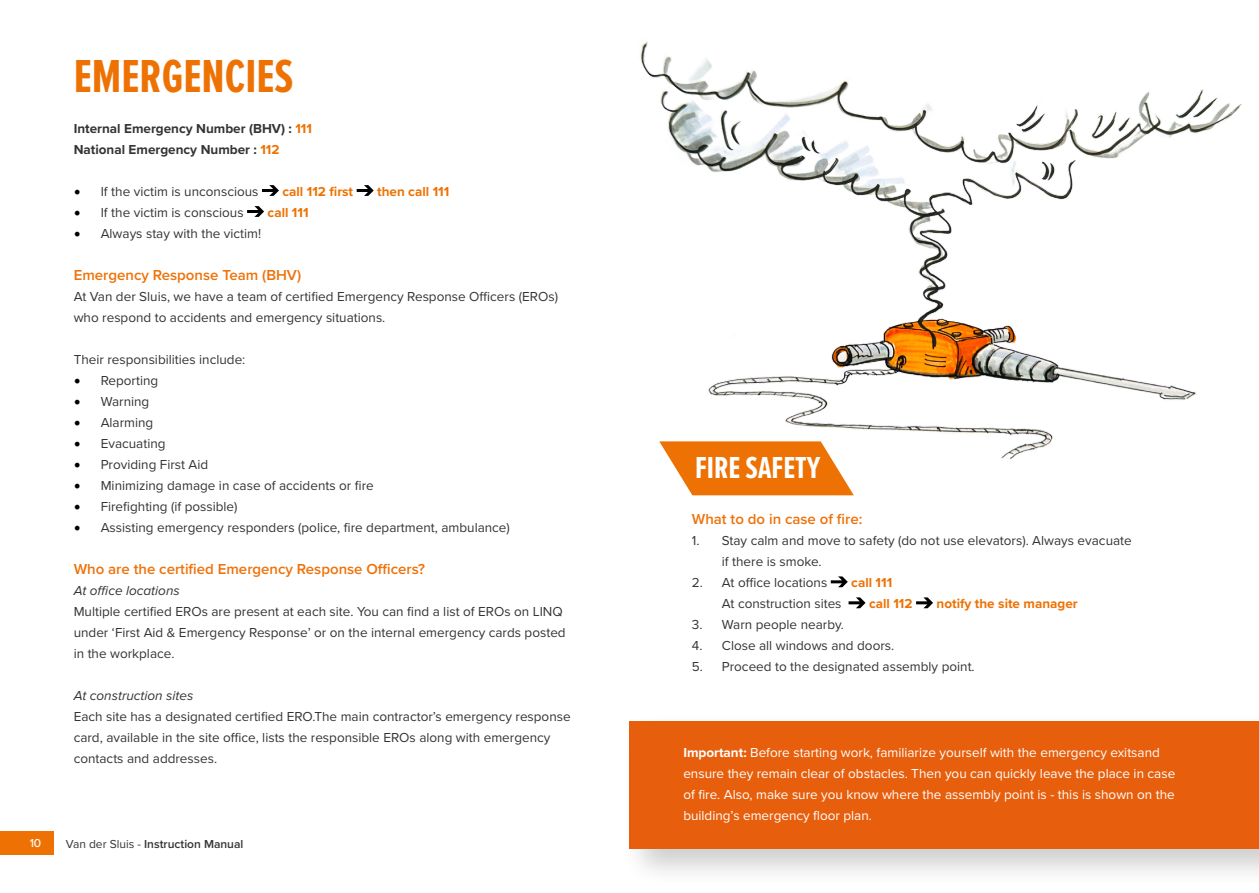
<style>
.page{position:relative;width:1259px;height:893px;background:#fff}
.page>*{position:absolute;margin:0;border:0;box-sizing:border-box;transform-origin:0 0}
.t1{font:700 48px "Proxima Nova Ex Cn";color:#ee7203}
.t2{font:700 31.5px "Proxima Nova Ex Cn";color:#fff}
.t3{font:600 15px "Proxima Nova";color:#ee7209}
.t4{font:13.5px/21px "Proxima Nova";color:#343434}
.t5{font:13.5px/21px "Proxima Nova";color:#fff}
.t6{font:700 13.5px "Proxima Nova";color:#ee7203}
.t7{font:700 13.5px/21px "Proxima Nova";color:#343434}
.t8{font:italic 13.5px "Proxima Nova";color:#343434}
.t9{font:600 12px "Proxima Nova";color:#343434}
.t10{font:500 12px "Proxima Nova";color:#fff}
.s1{color:#ee7203}
.s2{font-family:"Minion Pro";font-size:18px;color:#000}
.s3{font-weight:400}
.s4{font-weight:700}
</style>
<div class="page">
<div style="left:620px;top:712px;width:639px;height:175px;background:#000;opacity:.2"></div>
<div style="left:629px;top:721px;width:630px;height:127px;background:#e75f0d"></div>
<svg style="left:262px;top:185px;width:17px;height:11px"></svg>
<svg style="left:357px;top:185px;width:17px;height:11px"></svg>
<svg style="left:247px;top:206px;width:17px;height:11px"></svg>
<svg style="left:831px;top:576px;width:17px;height:11px"></svg>
<svg style="left:848px;top:597px;width:17px;height:11px"></svg>
<svg style="left:916px;top:597px;width:17px;height:11px"></svg>
<img style="left:640px;top:41px;width:602px;height:455px">
<div style="left:0;top:831px;width:54px;height:24px;background:#ee7203"></div>
<h1 class="t1" style="left:74px;top:41px;width:221px">EMERGENCIES</h1>
<p class="t7" style="left:74px;top:118px;width:240px">Internal Emergency Number (BHV) : <span class="s1">111<br></span>National Emergency Number : <span class="s1">112</span></p>
<p class="t4" style="left:74px;top:180px;width:186px"><span class="s2">•</span> If the victim is unconscious</p>
<p class="t6" style="left:282px;top:181px;width:72px">call 112 first</p>
<p class="t6" style="left:377px;top:181px;width:74px">then call 111</p>
<p class="t4" style="left:74px;top:201px;width:171px"><span class="s2">•</span> If the victim is conscious</p>
<p class="t6" style="left:268px;top:202px;width:42px">call 111</p>
<p class="t4" style="left:74px;top:222px;width:189px"><span class="s2">•</span> Always stay with the victim!</p>
<p class="t3" style="left:74px;top:264px;width:229px">Emergency Response Team (BHV)</p>
<p class="t4" style="left:74px;top:285px;width:486px">At Van der Sluis, we have a team of certified Emergency Response Officers (EROs) who respond to accidents and emergency situations.</p>
<p class="t4" style="left:74px;top:348px;width:173px">Their responsibilities include:</p>
<p class="t4" style="left:74px;top:369px;width:86px"><span class="s2">•</span> Reporting</p>
<p class="t4" style="left:74px;top:390px;width:77px"><span class="s2">•</span> Warning</p>
<p class="t4" style="left:74px;top:411px;width:81px"><span class="s2">•</span> Alarming</p>
<p class="t4" style="left:74px;top:432px;width:93px"><span class="s2">•</span> Evacuating</p>
<p class="t4" style="left:74px;top:453px;width:136px"><span class="s2">•</span> Providing First Aid</p>
<p class="t4" style="left:74px;top:474px;width:301px"><span class="s2">•</span> Minimizing damage in case of accidents or fire</p>
<p class="t4" style="left:74px;top:495px;width:165px"><span class="s2">•</span> Firefighting (if possible)</p>
<p class="t4" style="left:74px;top:516px;width:438px"><span class="s2">•</span> Assisting emergency responders (police, fire department, ambulance)</p>
<p class="t3" style="left:74px;top:558px;width:353px">Who are the certified Emergency Response Officers?</p>
<p class="t8" style="left:74px;top:583px;width:108px">At office locations</p>
<p class="t4" style="left:74px;top:600px;width:493px">Multiple certified EROs are present at each site. You can find a list of EROs on LINQ under ‘First Aid &amp; Emergency Response’ or on the internal emergency cards posted in the workplace.</p>
<p class="t8" style="left:74px;top:688px;width:121px">At construction sites</p>
<p class="t4" style="left:74px;top:705px;width:498px">Each site has a designated certified ERO.The main contractor’s emergency response card, available in the site office, lists the responsible EROs along with emergency contacts and addresses.</p>
<p class="t10" style="left:30px;top:834px;width:13px">10</p>
<p class="t9" style="left:66px;top:835px;width:179px"><span class="s3">Van der Sluis -</span> Instruction Manual</p>
<h2 class="t2" style="left:695px;top:445px;width:127px">FIRE SAFETY</h2>
<p class="t3" style="left:692px;top:508px;width:172px">What to do in case of fire:</p>
<p class="t4" style="left:722px;top:530px;width:411px;text-indent:-30px">1. Stay calm and move to safety (do not use elevators). Always evacuate if there is smoke.</p>
<p class="t4" style="left:692px;top:572px;width:137px">2. At office locations</p>
<p class="t6" style="left:851px;top:573px;width:42px">call 111</p>
<p class="t4" style="left:722px;top:593px;width:121px">At construction sites</p>
<p class="t6" style="left:869px;top:594px;width:45px">call 112</p>
<p class="t6" style="left:936px;top:594px;width:143px">notify the site manager</p>
<p class="t4" style="left:692px;top:614px;width:154px">3. Warn people nearby.</p>
<p class="t4" style="left:692px;top:635px;width:204px">4. Close all windows and doors.</p>
<p class="t4" style="left:692px;top:656px;width:284px">5. Proceed to the designated assembly point.</p>
<p class="t5" style="left:683px;top:741px;width:493px"><span class="s4">Important:</span> Before starting work, familiarize yourself with the emergency exitsand ensure they remain clear of obstacles. Then you can quickly leave the place in case of fire. Also, make sure you know where the assembly point is - this is shown on the building’s emergency floor plan.</p>
</div>
